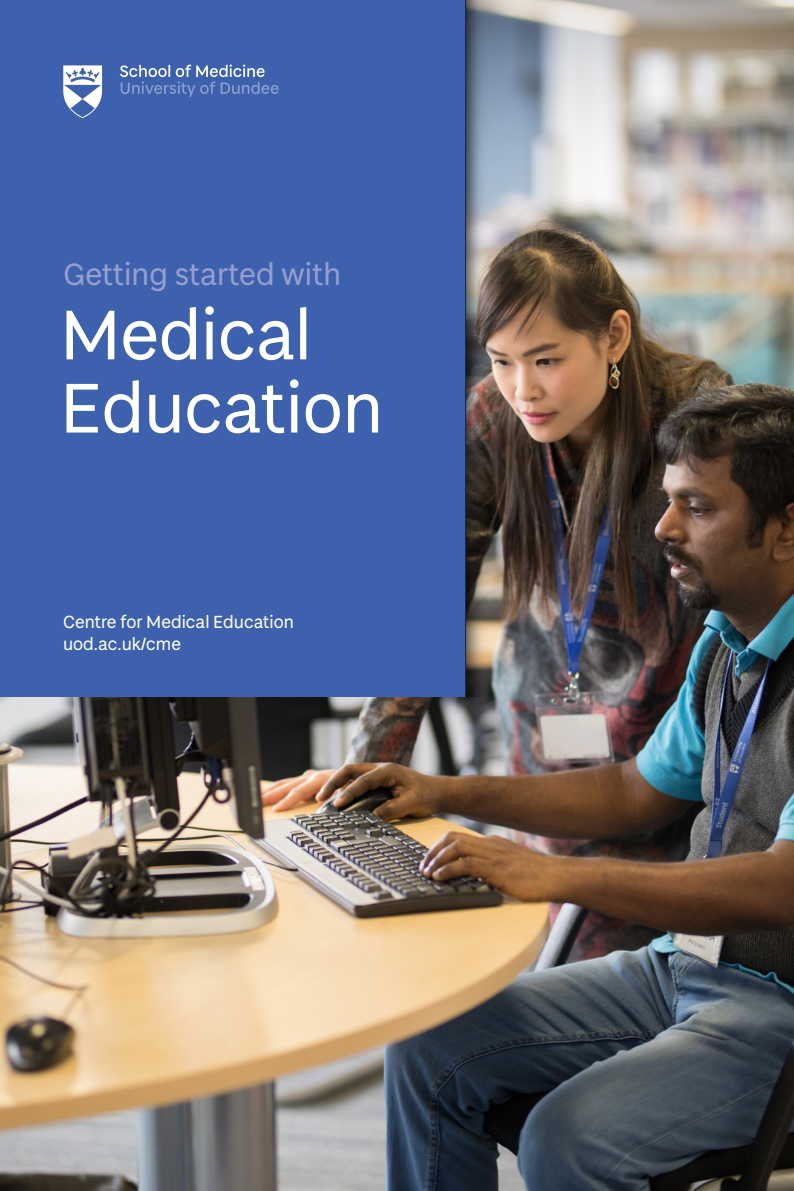
<style>
.page{position:relative;width:794px;height:1191px;background:#fff}
.page>*{position:absolute;margin:0;border:0;box-sizing:border-box;transform-origin:0 0}
.t1{font:76.83px/73.1px "Baxter Prospectus Pro Alt";color:#fff}
.t2{font:33.77px "Baxter Prospectus Pro Alt";color:#959fcf}
.t3{font:19.25px/22.8px "Baxter Prospectus";color:#fff}
</style>
<div class="page">
<img style="left:0;top:0;width:794px;height:1191px">
<div style="left:0;top:0;width:465px;height:697px;background:#3d61ad"></div>
<img style="left:465px;top:0;width:32px;height:697px">
<svg style="left:63px;top:65px;width:39px;height:53px"></svg>
<svg style="left:120px;top:64px;width:159px;height:33px"></svg>
<p class="t2" style="left:63px;top:252px;width:279px">Getting started with</p>
<p class="t1" style="left:60px;top:293px;width:324px">Medical<br>Education</p>
<p class="t3" style="left:63px;top:609px;width:232px">Centre for Medical Education uod.ac.uk/cme</p>
</div>
